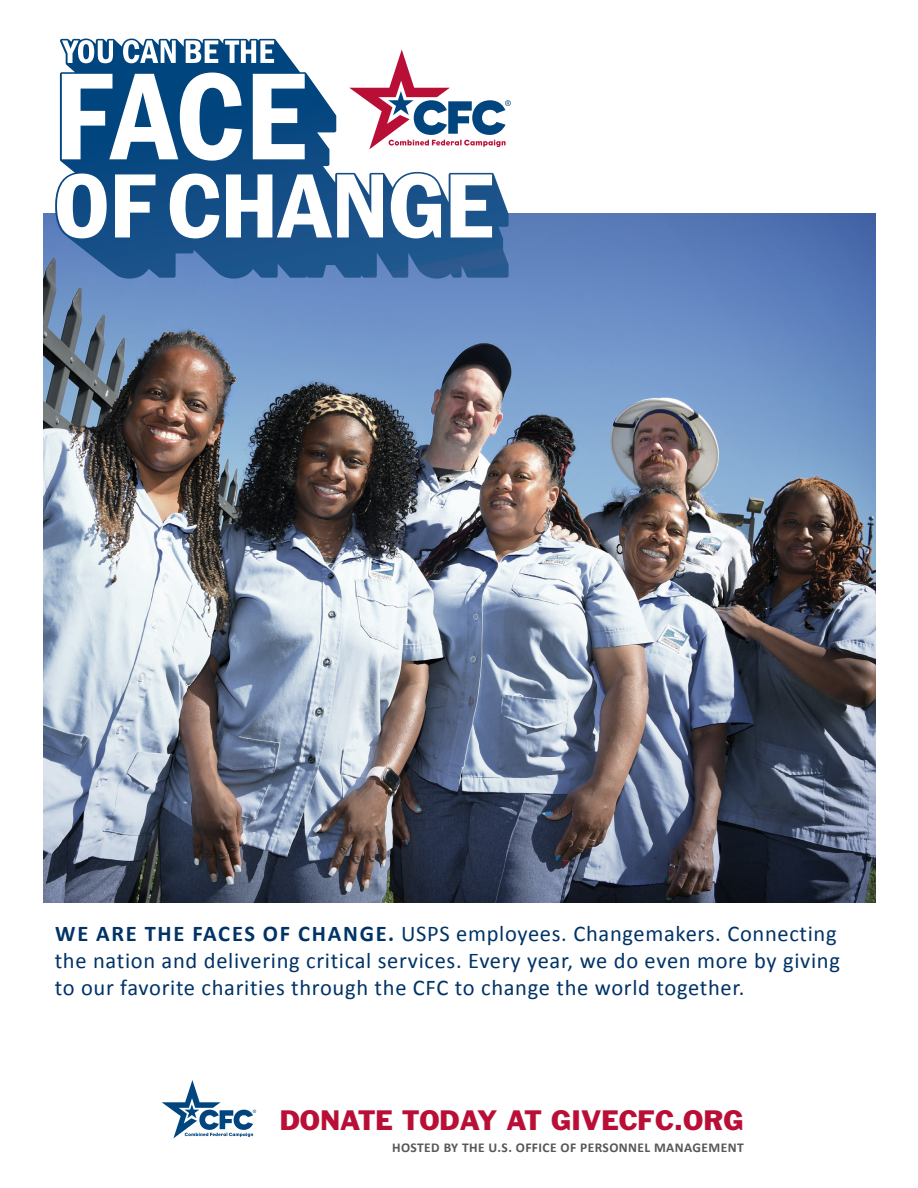
<style>
.page{position:relative;width:918px;height:1188px;background:#fff}
.page>*{position:absolute;margin:0;border:0;box-sizing:border-box;transform-origin:0 0}
.t1{font:25.95px "Franklin Gothic Std";color:#b90f36}
.t2{font:22.5px/27px "Calibri";letter-spacing:.03em;color:#036}
.t3{font:700 13.5px "Calibri";letter-spacing:.03em;color:#57585a}
.s1{font-weight:700}
</style>
<div class="page">
<img style="left:44px;top:213px;width:832px;height:690px">
<svg style="left:62px;top:73px;width:180px;height:88px"></svg>
<svg style="left:271px;top:74px;width:34px;height:85px"></svg>
<svg style="left:57px;top:174px;width:50px;height:64px"></svg>
<svg style="left:115px;top:174px;width:41px;height:63px"></svg>
<svg style="left:170px;top:174px;width:49px;height:64px"></svg>
<svg style="left:226px;top:174px;width:157px;height:63px"></svg>
<svg style="left:391px;top:174px;width:50px;height:64px"></svg>
<svg style="left:451px;top:174px;width:41px;height:63px"></svg>
<svg style="left:62px;top:39px;width:114px;height:24px"></svg>
<svg style="left:186px;top:40px;width:32px;height:23px"></svg>
<svg style="left:225px;top:40px;width:49px;height:23px"></svg>
<svg style="left:349px;top:50px;width:162px;height:99px"></svg>
<svg style="left:162px;top:1080px;width:94px;height:58px"></svg>
<h1 class="t2" style="left:55px;top:919px;width:783px"><span class="s1">WE ARE THE FACES OF CHANGE.</span> USPS employees. Changemakers. Connecting</h1>
<p class="t2" style="left:55px;top:946px;width:787px">the nation and delivering critical services. Every year, we do even more by giving to our favorite charities through the CFC to change the world together.</p>
<p class="t1" style="left:280px;top:1104px;width:466px">DONATE TODAY AT GIVECFC.ORG</p>
<p class="t3" style="left:392px;top:1138px;width:353px">HOSTED BY THE U.S. OFFICE OF PERSONNEL MANAGEMENT</p>
</div>
